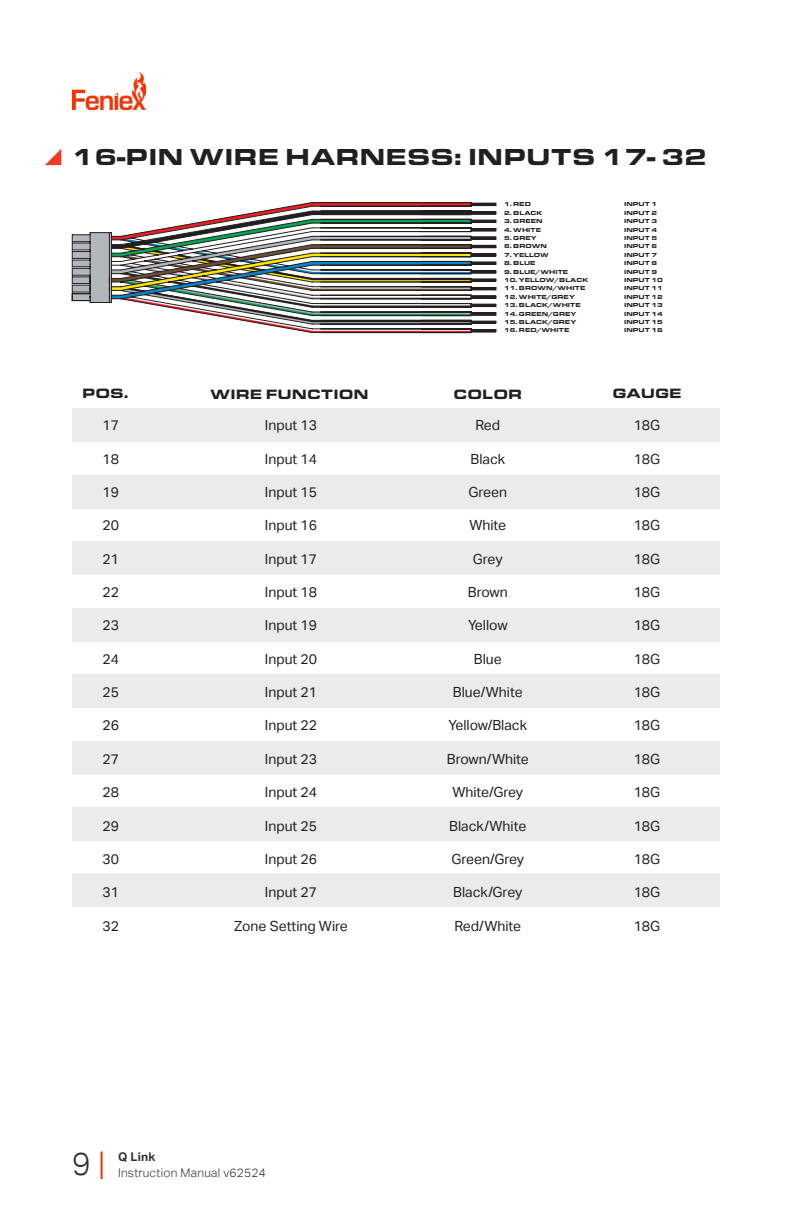
<style>
.page{position:relative;width:792px;height:1224px;background:#fff}
.page>*{position:absolute;margin:0;border:0;box-sizing:border-box;transform-origin:0 0}
.t1{font:300 32px "Aktiv Grotesk";color:#312f30}
.t2{font:900 24px "Eurostile Ext";color:#231f20}
.Aktiv__Regular{font:14px "Aktiv Grotesk";color:#231f20}
.t3{font:900 14px "Eurostile Ext";color:#231f20}
.t4{font:300 12px "Aktiv Grotesk";letter-spacing:.02em;color:#312f30}
.t5{font:700 12px "Aktiv Grotesk";color:#312f30}
.t6{font:900 6px "Eurostile Ext";color:#231f20}
.s1{color:#ea3000}
</style>
<div class="page">
<img style="left:72px;top:72px;width:73px;height:37px">
<div style="left:72px;top:874px;width:648px;height:33px;background:#ebebeb"></div>
<div style="left:72px;top:475px;width:648px;height:33px;background:#ebebeb"></div>
<div style="left:72px;top:541px;width:648px;height:34px;background:#ebebeb"></div>
<div style="left:72px;top:608px;width:648px;height:33px;background:#ebebeb"></div>
<div style="left:72px;top:674px;width:648px;height:34px;background:#ebebeb"></div>
<div style="left:72px;top:741px;width:648px;height:33px;background:#ebebeb"></div>
<div style="left:72px;top:807px;width:648px;height:34px;background:#ebebeb"></div>
<div style="left:72px;top:408px;width:648px;height:34px;background:#ebebeb"></div>
<svg style="left:45px;top:149px;width:16px;height:16px"></svg>
<svg style="left:72px;top:202px;width:424px;height:131px"></svg>
<p class="t2" style="left:72px;top:139px;width:637px">16-PIN WIRE HARNESS: INPUTS 17- 32</p>
<p class="t6" style="left:504px;top:200px;width:28px">1. RED</p>
<p class="t6" style="left:504px;top:208px;width:40px">2. BLACK</p>
<p class="t6" style="left:504px;top:217px;width:40px">3. GREEN</p>
<p class="t6" style="left:504px;top:225px;width:39px">4. WHITE</p>
<p class="t6" style="left:504px;top:233px;width:34px">5. GREY</p>
<p class="t6" style="left:504px;top:242px;width:44px">6. BROWN</p>
<p class="t6" style="left:504px;top:250px;width:46px">7. YELLOW</p>
<p class="t6" style="left:504px;top:259px;width:33px">8. BLUE</p>
<p class="t6" style="left:504px;top:267px;width:66px">9. BLUE/WHITE</p>
<p class="t6" style="left:504px;top:275px;width:86px">10. YELLOW/BLACK</p>
<p class="t6" style="left:504px;top:284px;width:83px">11. BROWN/WHITE</p>
<p class="t6" style="left:504px;top:292px;width:73px">12. WHITE/GREY</p>
<p class="t6" style="left:504px;top:301px;width:78px">13. BLACK/WHITE</p>
<p class="t6" style="left:504px;top:309px;width:74px">14. GREEN/GREY</p>
<p class="t6" style="left:504px;top:317px;width:74px">15. BLACK/GREY</p>
<p class="t6" style="left:504px;top:326px;width:67px">16. RED/WHITE</p>
<p class="t6" style="left:624px;top:200px;width:35px">INPUT 1</p>
<p class="t6" style="left:624px;top:208px;width:35px">INPUT 2</p>
<p class="t6" style="left:624px;top:217px;width:35px">INPUT 3</p>
<p class="t6" style="left:624px;top:225px;width:35px">INPUT 4</p>
<p class="t6" style="left:624px;top:233px;width:35px">INPUT 5</p>
<p class="t6" style="left:624px;top:242px;width:35px">INPUT 6</p>
<p class="t6" style="left:624px;top:250px;width:35px">INPUT 7</p>
<p class="t6" style="left:624px;top:259px;width:35px">INPUT 8</p>
<p class="t6" style="left:624px;top:267px;width:35px">INPUT 9</p>
<p class="t6" style="left:624px;top:275px;width:40px">INPUT 10</p>
<p class="t6" style="left:624px;top:284px;width:40px">INPUT 11</p>
<p class="t6" style="left:624px;top:292px;width:40px">INPUT 12</p>
<p class="t6" style="left:624px;top:301px;width:40px">INPUT 13</p>
<p class="t6" style="left:624px;top:309px;width:40px">INPUT 14</p>
<p class="t6" style="left:624px;top:317px;width:40px">INPUT 15</p>
<p class="t6" style="left:624px;top:326px;width:40px">INPUT 16</p>
<p class="t3" style="left:82px;top:383px;width:48px">POS.</p>
<p class="t3" style="left:210px;top:383px;width:160px">WIRE FUNCTION</p>
<p class="t3" style="left:454px;top:383px;width:70px">COLOR</p>
<p class="t3" style="left:612px;top:383px;width:71px">GAUGE</p>
<p class="Aktiv__Regular" style="left:103px;top:417px;width:18px">17</p>
<p class="Aktiv__Regular" style="left:103px;top:451px;width:18px">18</p>
<p class="Aktiv__Regular" style="left:103px;top:484px;width:18px">19</p>
<p class="Aktiv__Regular" style="left:103px;top:517px;width:18px">20</p>
<p class="Aktiv__Regular" style="left:103px;top:551px;width:18px">21</p>
<p class="Aktiv__Regular" style="left:103px;top:584px;width:18px">22</p>
<p class="Aktiv__Regular" style="left:103px;top:617px;width:18px">23</p>
<p class="Aktiv__Regular" style="left:103px;top:651px;width:18px">24</p>
<p class="Aktiv__Regular" style="left:103px;top:684px;width:18px">25</p>
<p class="Aktiv__Regular" style="left:103px;top:717px;width:18px">26</p>
<p class="Aktiv__Regular" style="left:103px;top:751px;width:18px">27</p>
<p class="Aktiv__Regular" style="left:103px;top:784px;width:18px">28</p>
<p class="Aktiv__Regular" style="left:103px;top:818px;width:18px">29</p>
<p class="Aktiv__Regular" style="left:103px;top:851px;width:18px">30</p>
<p class="Aktiv__Regular" style="left:103px;top:884px;width:18px">31</p>
<p class="Aktiv__Regular" style="left:103px;top:918px;width:18px">32</p>
<p class="Aktiv__Regular" style="left:265px;top:417px;width:54px">Input 13</p>
<p class="Aktiv__Regular" style="left:265px;top:451px;width:54px">Input 14</p>
<p class="Aktiv__Regular" style="left:265px;top:484px;width:54px">Input 15</p>
<p class="Aktiv__Regular" style="left:265px;top:517px;width:54px">Input 16</p>
<p class="Aktiv__Regular" style="left:265px;top:551px;width:54px">Input 17</p>
<p class="Aktiv__Regular" style="left:265px;top:584px;width:54px">Input 18</p>
<p class="Aktiv__Regular" style="left:265px;top:617px;width:54px">Input 19</p>
<p class="Aktiv__Regular" style="left:265px;top:651px;width:54px">Input 20</p>
<p class="Aktiv__Regular" style="left:265px;top:684px;width:54px">Input 21</p>
<p class="Aktiv__Regular" style="left:265px;top:717px;width:54px">Input 22</p>
<p class="Aktiv__Regular" style="left:265px;top:751px;width:54px">Input 23</p>
<p class="Aktiv__Regular" style="left:265px;top:784px;width:54px">Input 24</p>
<p class="Aktiv__Regular" style="left:265px;top:818px;width:54px">Input 25</p>
<p class="Aktiv__Regular" style="left:265px;top:851px;width:54px">Input 26</p>
<p class="Aktiv__Regular" style="left:265px;top:884px;width:54px">Input 27</p>
<p class="Aktiv__Regular" style="left:234px;top:918px;width:115px">Zone Setting Wire</p>
<h1 class="t1" style="left:72px;top:1145px;width:34px">9<span class="s1">|</span></h1>
<p class="t5" style="left:118px;top:1149px;width:39px">Q Link</p>
<p class="t4" style="left:118px;top:1165px;width:149px">Instruction Manual v62524</p>
<p class="Aktiv__Regular" style="left:475px;top:417px;width:26px">Red</p>
<p class="Aktiv__Regular" style="left:471px;top:451px;width:36px">Black</p>
<p class="Aktiv__Regular" style="left:469px;top:484px;width:40px">Green</p>
<p class="Aktiv__Regular" style="left:469px;top:517px;width:38px">White</p>
<p class="Aktiv__Regular" style="left:473px;top:551px;width:31px">Grey</p>
<p class="Aktiv__Regular" style="left:468px;top:584px;width:41px">Brown</p>
<p class="Aktiv__Regular" style="left:468px;top:617px;width:41px">Yellow</p>
<p class="Aktiv__Regular" style="left:474px;top:651px;width:29px">Blue</p>
<p class="Aktiv__Regular" style="left:453px;top:684px;width:71px">Blue/White</p>
<p class="Aktiv__Regular" style="left:449px;top:717px;width:80px">Yellow/Black</p>
<p class="Aktiv__Regular" style="left:447px;top:751px;width:83px">Brown/White</p>
<p class="Aktiv__Regular" style="left:452px;top:784px;width:72px">White/Grey</p>
<p class="Aktiv__Regular" style="left:449px;top:818px;width:79px">Black/White</p>
<p class="Aktiv__Regular" style="left:452px;top:851px;width:74px">Green/Grey</p>
<p class="Aktiv__Regular" style="left:453px;top:884px;width:71px">Black/Grey</p>
<p class="Aktiv__Regular" style="left:454px;top:918px;width:68px">Red/White</p>
<p class="Aktiv__Regular" style="left:634px;top:417px;width:28px">18G</p>
<p class="Aktiv__Regular" style="left:634px;top:451px;width:28px">18G</p>
<p class="Aktiv__Regular" style="left:634px;top:484px;width:28px">18G</p>
<p class="Aktiv__Regular" style="left:634px;top:517px;width:28px">18G</p>
<p class="Aktiv__Regular" style="left:634px;top:551px;width:28px">18G</p>
<p class="Aktiv__Regular" style="left:634px;top:584px;width:28px">18G</p>
<p class="Aktiv__Regular" style="left:634px;top:617px;width:28px">18G</p>
<p class="Aktiv__Regular" style="left:634px;top:651px;width:28px">18G</p>
<p class="Aktiv__Regular" style="left:634px;top:684px;width:28px">18G</p>
<p class="Aktiv__Regular" style="left:634px;top:717px;width:28px">18G</p>
<p class="Aktiv__Regular" style="left:634px;top:751px;width:28px">18G</p>
<p class="Aktiv__Regular" style="left:634px;top:784px;width:28px">18G</p>
<p class="Aktiv__Regular" style="left:634px;top:818px;width:28px">18G</p>
<p class="Aktiv__Regular" style="left:634px;top:851px;width:28px">18G</p>
<p class="Aktiv__Regular" style="left:634px;top:884px;width:28px">18G</p>
<p class="Aktiv__Regular" style="left:634px;top:918px;width:28px">18G</p>
</div>
